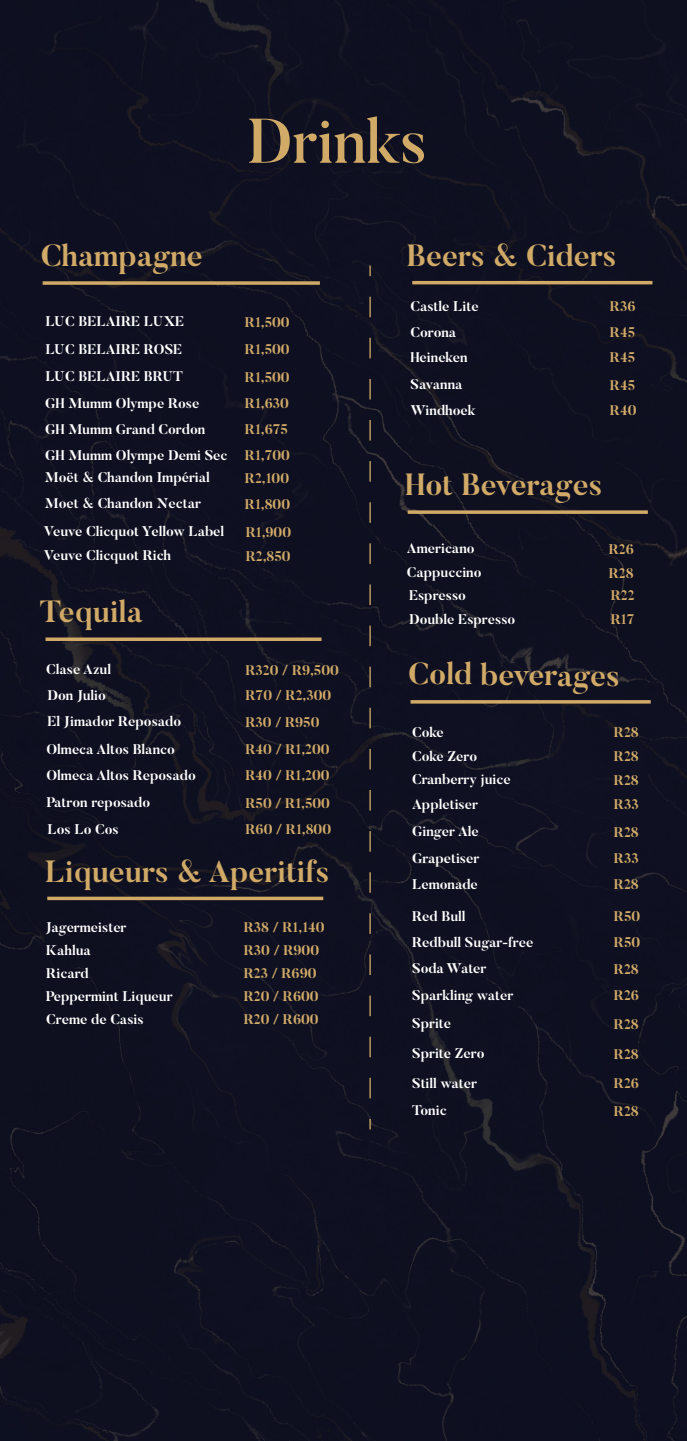
<style>
.page{position:relative;width:687px;height:1441px;background:#fff}
.page>*{position:absolute;margin:0;border:0;box-sizing:border-box;transform-origin:0 0}
.t1{font:500 62.65px "Butler";color:#d1aa67}
.t2{font:700 30.45px "Butler";color:#d1aa67}
.t3{font:700 14px/25.4px "Butler";color:#fff;text-align:right}
.t4{font:700 14px "Butler";color:#d1aa67}
.s1{color:#d1aa67}
</style>
<div class="page">
<div style="left:0;top:0;width:686px;height:1441px;background:#0c0d1c"></div>
<svg style="left:369px;top:297px;width:1px;height:802px"></svg>
<svg style="left:45px;top:637px;width:276px;height:4px"></svg>
<svg style="left:43px;top:281px;width:276px;height:4px"></svg>
<svg style="left:47px;top:896px;width:276px;height:4px"></svg>
<svg style="left:407px;top:510px;width:240px;height:4px"></svg>
<hr style="left:410px;top:700px;width:240px;height:3px;background:#d1aa67">
<hr style="left:412px;top:281px;width:240px;height:3px;background:#d1aa67">
<h2 class="t2" style="left:41px;top:236px;width:163px">Champagne</h2>
<h1 class="t1" style="left:246px;top:101px;width:182px">Drinks</h1>
<h2 class="t2" style="left:406px;top:236px;width:211px">Beers &amp; Ciders</h2>
<p class="t3" style="left:410px;top:293px;width:70px">Castle Lite</p>
<p class="t4" style="left:609px;top:297px;width:27px">R36</p>
<p class="t3" style="left:45px;top:309px;width:140px">LUC BELAIRE LUXE</p>
<p class="t4" style="left:245px;top:313px;width:46px">R1,500</p>
<p class="t3" style="left:45px;top:336px;width:138px">LUC BELAIRE ROSE</p>
<p class="t4" style="left:245px;top:340px;width:46px">R1,500</p>
<p class="t3" style="left:45px;top:364px;width:139px">LUC BELAIRE BRUT</p>
<p class="t4" style="left:245px;top:368px;width:46px">R1,500</p>
<p class="t3" style="left:45px;top:391px;width:155px">GH Mumm Olympe Rose</p>
<p class="t4" style="left:245px;top:395px;width:46px">R1,630</p>
<p class="t3" style="left:45px;top:416px;width:161px">GH Mumm Grand Cordon</p>
<p class="t3" style="left:45px;top:417px;width:246px"><span class="s1">R1,675<br></span>GH Mumm Olympe Demi Sec <span class="s1">R1,700</span></p>
<p class="t3" style="left:45px;top:465px;width:166px">Moët &amp; Chandon Impérial</p>
<p class="t4" style="left:245px;top:469px;width:46px">R2,100</p>
<p class="t3" style="left:45px;top:491px;width:157px">Moet &amp; Chandon Nectar</p>
<p class="t4" style="left:245px;top:495px;width:47px">R1,800</p>
<p class="t3" style="left:44px;top:519px;width:182px">Veuve Clicquot Yellow Label</p>
<p class="t4" style="left:245px;top:523px;width:47px">R1,900</p>
<p class="t3" style="left:44px;top:543px;width:128px">Veuve Clicquot Rich</p>
<p class="t4" style="left:245px;top:547px;width:46px">R2,850</p>
<h2 class="t2" style="left:40px;top:592px;width:104px">Tequila</h2>
<p class="t3" style="left:46px;top:657px;width:66px">Clase Azul</p>
<p class="t4" style="left:245px;top:661px;width:95px">R320 / R9,500</p>
<p class="t3" style="left:47px;top:682px;width:60px">Don Julio</p>
<p class="t4" style="left:245px;top:686px;width:87px">R70 / R2,300</p>
<p class="t3" style="left:47px;top:709px;width:135px">El Jimador Reposado</p>
<p class="t4" style="left:245px;top:713px;width:75px">R30 / R950</p>
<p class="t3" style="left:46px;top:737px;width:130px">Olmeca Altos Blanco</p>
<p class="t4" style="left:245px;top:740px;width:86px">R40 / R1,200</p>
<p class="t3" style="left:46px;top:762px;width:151px">Olmeca Altos Reposado</p>
<p class="t4" style="left:245px;top:766px;width:86px">R40 / R1,200</p>
<p class="t3" style="left:46px;top:790px;width:105px">Patron reposado</p>
<p class="t4" style="left:245px;top:794px;width:86px">R50 / R1,500</p>
<p class="t3" style="left:47px;top:816px;width:73px">Los Lo Cos</p>
<p class="t4" style="left:245px;top:820px;width:87px">R60 / R1,800</p>
<h2 class="t2" style="left:45px;top:851px;width:286px">Liqueurs &amp; Aperitifs</h2>
<p class="t3" style="left:46px;top:914px;width:82px">Jagermeister</p>
<p class="t4" style="left:243px;top:918px;width:82px">R38 / R1,140</p>
<p class="t3" style="left:46px;top:937px;width:46px">Kahlua</p>
<p class="t4" style="left:243px;top:941px;width:77px">R30 / R900</p>
<p class="t3" style="left:46px;top:960px;width:44px">Ricard</p>
<p class="t4" style="left:243px;top:964px;width:74px">R23 / R690</p>
<p class="t3" style="left:46px;top:983px;width:128px">Peppermint Liqueur</p>
<p class="t4" style="left:243px;top:987px;width:76px">R20 / R600</p>
<p class="t3" style="left:46px;top:1006px;width:99px">Creme de Casis</p>
<p class="t4" style="left:243px;top:1010px;width:76px">R20 / R600</p>
<p class="t3" style="left:410px;top:319px;width:47px">Corona</p>
<p class="t4" style="left:609px;top:323px;width:27px">R45</p>
<p class="t3" style="left:410px;top:344px;width:59px">Heineken</p>
<p class="t4" style="left:609px;top:348px;width:27px">R45</p>
<p class="t3" style="left:410px;top:372px;width:54px">Savanna</p>
<p class="t4" style="left:609px;top:376px;width:27px">R45</p>
<p class="t3" style="left:410px;top:398px;width:67px">Windhoek</p>
<p class="t4" style="left:609px;top:402px;width:28px">R40</p>
<h2 class="t2" style="left:405px;top:465px;width:198px">Hot Beverages</h2>
<p class="t3" style="left:406px;top:536px;width:69px">Americano</p>
<p class="t4" style="left:608px;top:540px;width:27px">R26</p>
<p class="t3" style="left:406px;top:560px;width:76px">Cappuccino</p>
<p class="t4" style="left:608px;top:564px;width:26px">R28</p>
<p class="t3" style="left:408px;top:582px;width:58px">Espresso</p>
<p class="t4" style="left:610px;top:586px;width:25px">R22</p>
<p class="t3" style="left:408px;top:606px;width:108px">Double Espresso</p>
<p class="t4" style="left:610px;top:610px;width:25px">R17</p>
<h2 class="t2" style="left:408px;top:653px;width:213px;rotate:1deg">Cold beverages</h2>
<p class="t3" style="left:412px;top:719px;width:33px">Coke</p>
<p class="t4" style="left:613px;top:723px;width:26px">R28</p>
<p class="t3" style="left:412px;top:743px;width:67px">Coke Zero</p>
<p class="t4" style="left:613px;top:747px;width:26px">R28</p>
<p class="t3" style="left:412px;top:767px;width:100px">Cranberry juice</p>
<p class="t4" style="left:613px;top:771px;width:26px">R28</p>
<p class="t3" style="left:412px;top:819px;width:68px">Ginger Ale</p>
<p class="t4" style="left:613px;top:823px;width:26px">R28</p>
<p class="t3" style="left:412px;top:845px;width:69px">Grapetiser</p>
<p class="t4" style="left:613px;top:849px;width:26px">R33</p>
<p class="t3" style="left:412px;top:871px;width:67px">Lemonade</p>
<p class="t4" style="left:613px;top:875px;width:26px">R28</p>
<p class="t3" style="left:412px;top:903px;width:55px">Red Bull</p>
<p class="t4" style="left:613px;top:907px;width:28px">R50</p>
<p class="t3" style="left:412px;top:929px;width:123px">Redbull Sugar-free</p>
<p class="t4" style="left:613px;top:933px;width:28px">R50</p>
<p class="t3" style="left:412px;top:956px;width:76px">Soda Water</p>
<p class="t4" style="left:613px;top:960px;width:26px">R28</p>
<p class="t3" style="left:412px;top:982px;width:103px">Sparkling water</p>
<p class="t4" style="left:613px;top:986px;width:27px">R26</p>
<p class="t3" style="left:412px;top:1011px;width:41px">Sprite</p>
<p class="t4" style="left:613px;top:1015px;width:26px">R28</p>
<p class="t3" style="left:412px;top:1041px;width:74px">Sprite Zero</p>
<p class="t4" style="left:613px;top:1045px;width:26px">R28</p>
<p class="t3" style="left:412px;top:1070px;width:66px">Still water</p>
<p class="t4" style="left:613px;top:1074px;width:27px">R26</p>
<p class="t3" style="left:412px;top:1098px;width:36px">Tonic</p>
<p class="t4" style="left:613px;top:1101px;width:26px">R28</p>
<p class="t3" style="left:412px;top:791px;width:67px">Appletiser</p>
<p class="t4" style="left:613px;top:795px;width:26px">R33</p>
</div>
